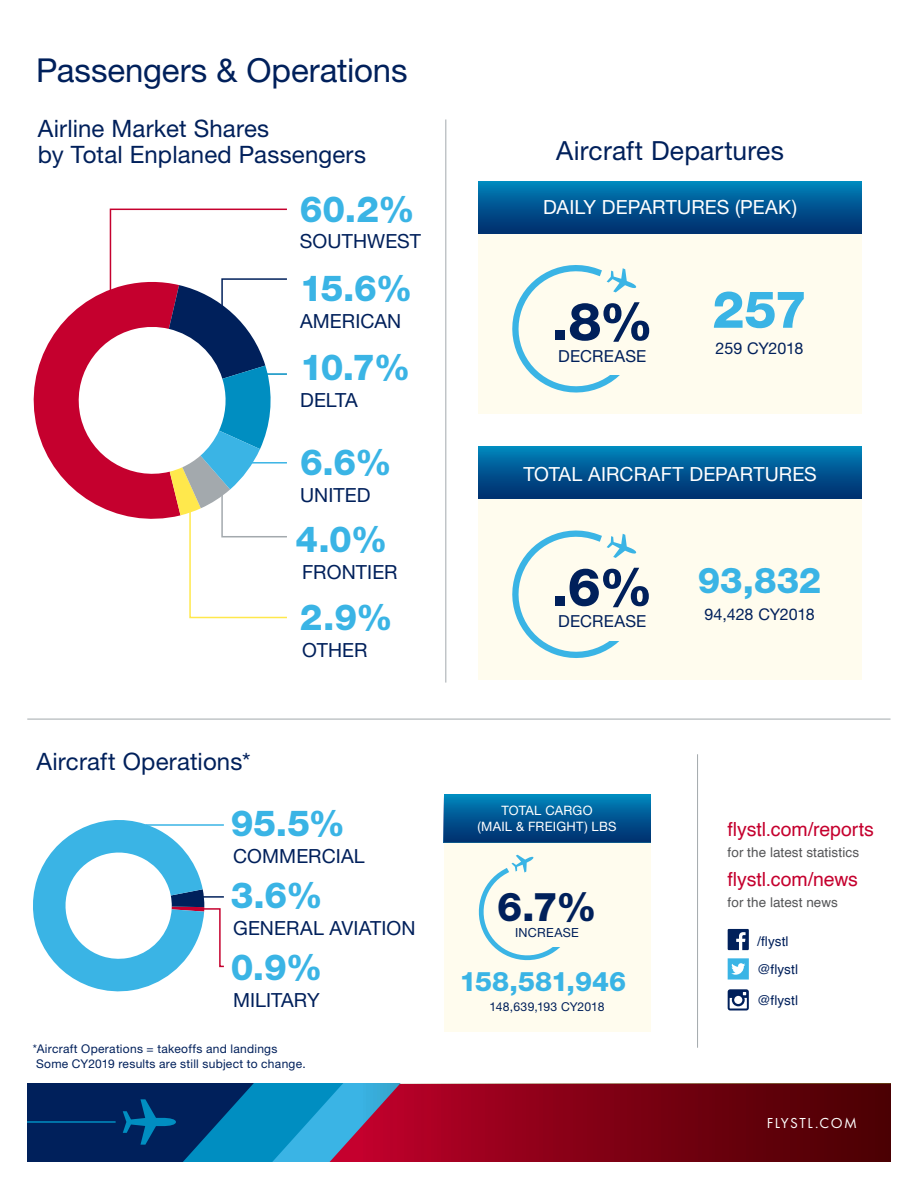
<style>
.page{position:relative;width:918px;height:1188px;background:#fff}
.page>*{position:absolute;margin:0;border:0;box-sizing:border-box;transform-origin:0 0}
.t1{font:800 52.65px "Helvetica Neue LT Std";color:#00205b}
.t2{font:800 51.3px "Helvetica Neue LT Std";color:#3ab4e5}
.t3{font:800 39.9px "Helvetica Neue LT Std";color:#00205b}
.t4{font:800 36px "Helvetica Neue LT Std";letter-spacing:-.025em;color:#3ab4e5}
.t5{font:800 35.7px "Helvetica Neue LT Std";color:#3ab4e5}
.t6{font:33px "Helvetica Neue LT Std";letter-spacing:-.005em;color:#00205b}
.t7{font:800 27px "Helvetica Neue LT Std";color:#3ab4e5}
.t8{font:26.4px "Helvetica Neue LT Std";letter-spacing:.01em;color:#00205b}
.t9{font:24px/25.5px "Helvetica Neue LT Std";letter-spacing:.005em;color:#00205b}
.t10{font:19.5px "Helvetica Neue LT Std";letter-spacing:.005em;color:#00205b}
.t11{font:19.5px "Helvetica Neue LT Std";letter-spacing:.005em;color:#fff}
.t12{font:19.5px "Helvetica";letter-spacing:-.005em;color:#c5002e}
.t13{font:16.65px "Helvetica Neue LT Std";letter-spacing:.01em;color:#00205b}
.t14{font:16.05px "Helvetica Neue LT Std";letter-spacing:-.015em;color:#00205b}
.t15{font:15px "Futura PT";letter-spacing:.1em;color:#fff}
.t16{font:13.5px "Helvetica";letter-spacing:.01em;color:#565759}
.t17{font:13.5px "Helvetica";letter-spacing:.01em;color:#00205b}
.t18{font:12.9px/15.6px "Helvetica Neue LT Std";letter-spacing:.02em;color:#fff;text-align:center}
.t19{font:12.6px "Helvetica Neue LT Std";letter-spacing:.025em;color:#00205b}
.t20{font:12.15px "Helvetica Neue LT Std";color:#00205b}
.t21{font:12px/15.3px "Helvetica Neue LT Std";letter-spacing:.025em;color:#00205b}
</style>
<div class="page">
<div style="left:444px;top:834px;width:206px;height:198px;background:#fffcee"></div>
<div style="left:444px;top:795px;width:206px;height:47px;background:linear-gradient(to bottom,#0084bb,#002b6b)"></div>
<svg style="left:33px;top:208px;width:254px;height:411px"></svg>
<hr style="left:27px;top:719px;width:864px;height:1px;background:#a3a9ad">
<hr style="left:445px;top:119px;width:1px;height:564px;background:#a3a9ad">
<hr style="left:697px;top:754px;width:1px;height:294px;background:#a3a9ad">
<svg style="left:728px;top:958px;width:21px;height:22px"></svg>
<svg style="left:728px;top:929px;width:21px;height:21px"></svg>
<div style="left:478px;top:224px;width:384px;height:190px;background:#fffcee"></div>
<div style="left:478px;top:181px;width:384px;height:52px;background:linear-gradient(to bottom,#0083bb,#002c6c)"></div>
<div style="left:478px;top:490px;width:384px;height:190px;background:#fffcee"></div>
<div style="left:478px;top:447px;width:384px;height:52px;background:linear-gradient(to bottom,#0082ba,#002c6b)"></div>
<svg style="left:512px;top:530px;width:125px;height:128px"></svg>
<div style="left:550px;top:559px;width:106px;height:81px;background:#fffcee"></div>
<svg style="left:512px;top:265px;width:125px;height:128px"></svg>
<div style="left:550px;top:293px;width:106px;height:82px;background:#fffcee"></div>
<svg style="left:478px;top:855px;width:82px;height:106px"></svg>
<div style="left:508px;top:885px;width:80px;height:62px;background:#fffcee"></div>
<svg style="left:728px;top:989px;width:21px;height:21px"></svg>
<svg style="left:33px;top:820px;width:191px;height:172px"></svg>
<svg style="left:27px;top:1084px;width:864px;height:77px;background:#502245"></svg>
<h3 class="t6" style="left:36px;top:51px;width:373px">Passengers &amp; Operations</h3>
<h3 class="t9" style="left:38px;top:116px;width:330px">Airline Market Shares<br>by Total Enplaned Passengers</h3>
<h3 class="t4" style="left:300px;top:188px;width:116px">60.2%</h3>
<h3 class="t10" style="left:300px;top:230px;width:123px">SOUTHWEST</h3>
<h3 class="t4" style="left:300px;top:267px;width:114px">15.6%</h3>
<h3 class="t10" style="left:300px;top:310px;width:103px">AMERICAN</h3>
<h3 class="t4" style="left:300px;top:346px;width:112px">10.7%</h3>
<h3 class="t10" style="left:300px;top:388px;width:59px">DELTA</h3>
<h3 class="t4" style="left:300px;top:441px;width:93px">6.6%</h3>
<h3 class="t10" style="left:300px;top:484px;width:72px">UNITED</h3>
<h3 class="t4" style="left:296px;top:518px;width:93px">4.0%</h3>
<h3 class="t10" style="left:302px;top:560px;width:97px">FRONTIER</h3>
<h3 class="t4" style="left:300px;top:596px;width:94px">2.9%</h3>
<h3 class="t9" style="left:37px;top:748px;width:215px">Aircraft Operations*</h3>
<h3 class="t10" style="left:302px;top:639px;width:67px">OTHER</h3>
<h3 class="t4" style="left:231px;top:801px;width:116px">95.5%</h3>
<h3 class="t10" style="left:233px;top:844px;width:133px">COMMERCIAL</h3>
<h3 class="t4" style="left:231px;top:873px;width:93px">3.6%</h3>
<h3 class="t10" style="left:233px;top:916px;width:184px">GENERAL AVIATION</h3>
<h3 class="t4" style="left:231px;top:945px;width:93px">0.9%</h3>
<h3 class="t10" style="left:233px;top:988px;width:88px">MILITARY</h3>
<p class="t21" style="left:33px;top:1041px;width:274px">*Aircraft Operations = takeoffs and landings<br>Some CY2019 results are still subject to change.</p>
<h3 class="t8" style="left:556px;top:135px;width:229px">Aircraft Departures</h3>
<h3 class="t11" style="left:543px;top:195px;width:255px">DAILY DEPARTURES (PEAK)</h3>
<h1 class="t1" style="left:552px;top:290px;width:103px">.8%</h1>
<h3 class="t13" style="left:558px;top:346px;width:90px">DECREASE</h3>
<h2 class="t2" style="left:712px;top:279px;width:96px">257</h2>
<h3 class="t14" style="left:716px;top:338px;width:89px">259 CY2018</h3>
<h3 class="t11" style="left:523px;top:462px;width:295px">TOTAL AIRCRAFT DEPARTURES</h3>
<h1 class="t1" style="left:552px;top:556px;width:102px">.6%</h1>
<h3 class="t13" style="left:558px;top:612px;width:90px">DECREASE</h3>
<h3 class="t5" style="left:698px;top:559px;width:125px">93,832</h3>
<h3 class="t14" style="left:704px;top:604px;width:112px">94,428 CY2018</h3>
<p class="t18" style="left:477px;top:803px;width:141px">TOTAL CARGO<br>(MAIL &amp; FREIGHT) LBS</p>
<h3 class="t3" style="left:497px;top:883px;width:101px">6.7%</h3>
<p class="t19" style="left:515px;top:925px;width:65px">INCREASE</p>
<h3 class="t7" style="left:460px;top:965px;width:168px">158,581,946</h3>
<p class="t20" style="left:490px;top:999px;width:116px">148,639,193 CY2018</p>
<h3 class="t12" style="left:728px;top:814px;width:148px">flystl.com/reports</h3>
<p class="t16" style="left:728px;top:842px;width:133px">for the latest statistics</p>
<h3 class="t12" style="left:728px;top:864px;width:132px">flystl.com/news</h3>
<p class="t16" style="left:728px;top:892px;width:112px">for the latest news</p>
<p class="t17" style="left:757px;top:930px;width:33px">/flystl</p>
<p class="t17" style="left:757px;top:959px;width:43px">@flystl</p>
<p class="t17" style="left:757px;top:990px;width:43px">@flystl</p>
<p class="t15" style="left:767px;top:1114px;width:92px">FLYSTL.COM</p>
</div>
